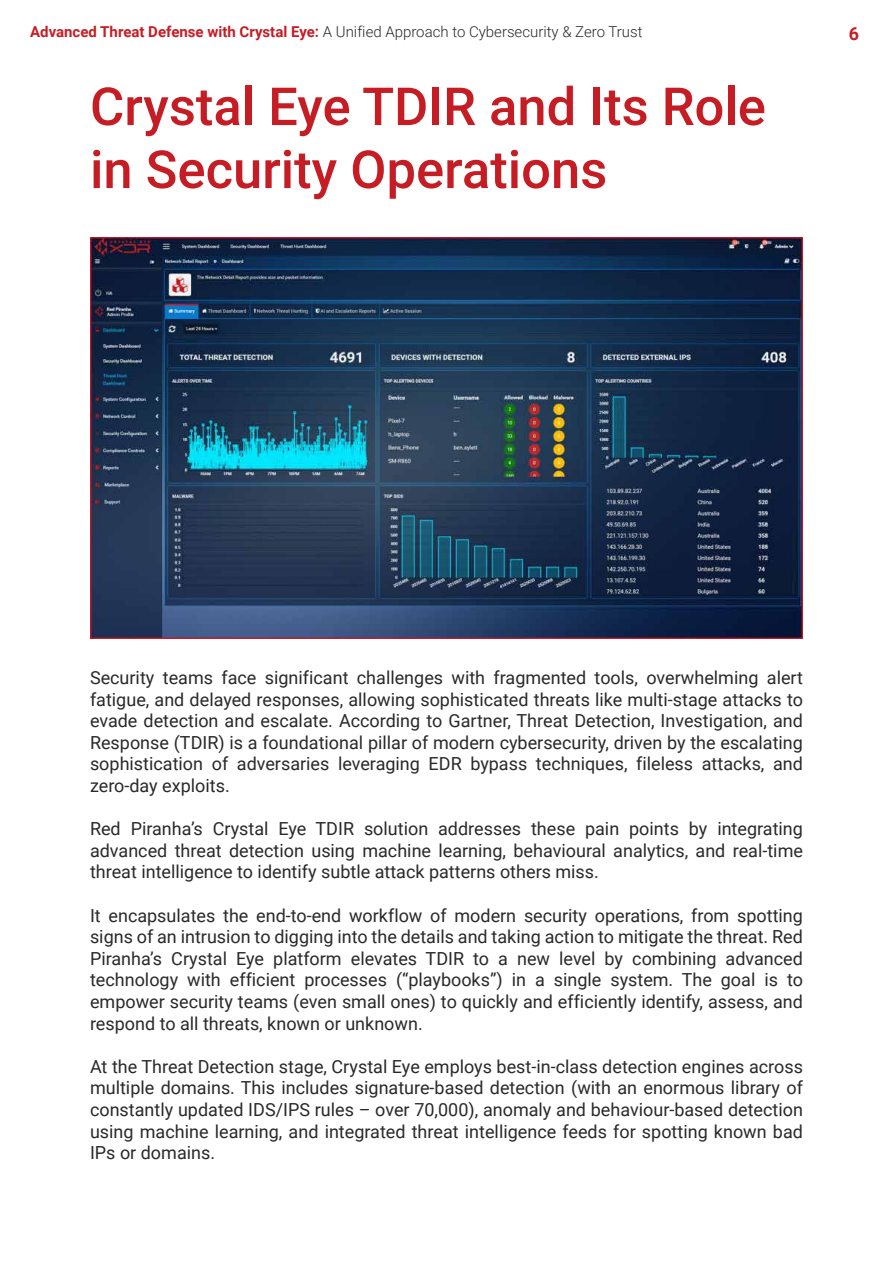
<style>
.page{position:relative;width:893px;height:1263px;background:#fff}
.page>*{position:absolute;margin:0;border:0;box-sizing:border-box;transform-origin:0 0}
.t1{font:500 52.5px/63px "Roboto";color:#c61d25}
.t2{font:18px/21.6px "Roboto";color:#292929;text-align:justify}
.t3{font:700 17.85px "Roboto";color:#c61d25}
.t4{font:300 15px "Roboto";color:#292929}
.s1{font-weight:700;color:#c61d25}
</style>
<div class="page">
<img style="left:90px;top:237px;width:713px;height:401px">
<p class="t4" style="left:30px;top:21px;width:614px"><span class="s1">Advanced Threat Defense with Crystal Eye:</span> A Unified Approach to Cybersecurity &amp; Zero Trust</p>
<p class="t3" style="left:849px;top:21px;width:12px">6</p>
<h1 class="t1" style="left:90px;top:73px;width:677px">Crystal Eye TDIR and Its Role in Security Operations</h1>
<p class="t2" style="left:90px;top:666px;width:714px">Security teams face significant challenges with fragmented tools, overwhelming alert fatigue, and delayed responses, allowing sophisticated threats like multi-stage attacks to evade detection and escalate. According to Gartner, Threat Detection, Investigation, and Response (TDIR) is a foundational pillar of modern cybersecurity, driven by the escalating sophistication of adversaries leveraging EDR bypass techniques, fileless attacks, and zero-day exploits.</p>
<p class="t2" style="left:90px;top:817px;width:714px">Red Piranha’s Crystal Eye TDIR solution addresses these pain points by integrating advanced threat detection using machine learning, behavioural analytics, and real-time threat intelligence to identify subtle attack patterns others miss.</p>
<p class="t2" style="left:90px;top:904px;width:714px">It encapsulates the end-to-end workflow of modern security operations, from spotting signs of an intrusion to digging into the details and taking action to mitigate the threat. Red Piranha’s Crystal Eye platform elevates TDIR to a new level by combining advanced technology with efficient processes (“playbooks”) in a single system. The goal is to empower security teams (even small ones) to quickly and efficiently identify, assess, and respond to all threats, known or unknown.</p>
<p class="t2" style="left:90px;top:1055px;width:714px">At the Threat Detection stage, Crystal Eye employs best-in-class detection engines across multiple domains. This includes signature-based detection (with an enormous library of constantly updated IDS/IPS rules – over 70,000), anomaly and behaviour-based detection using machine learning, and integrated threat intelligence feeds for spotting known bad IPs or domains.</p>
</div>
